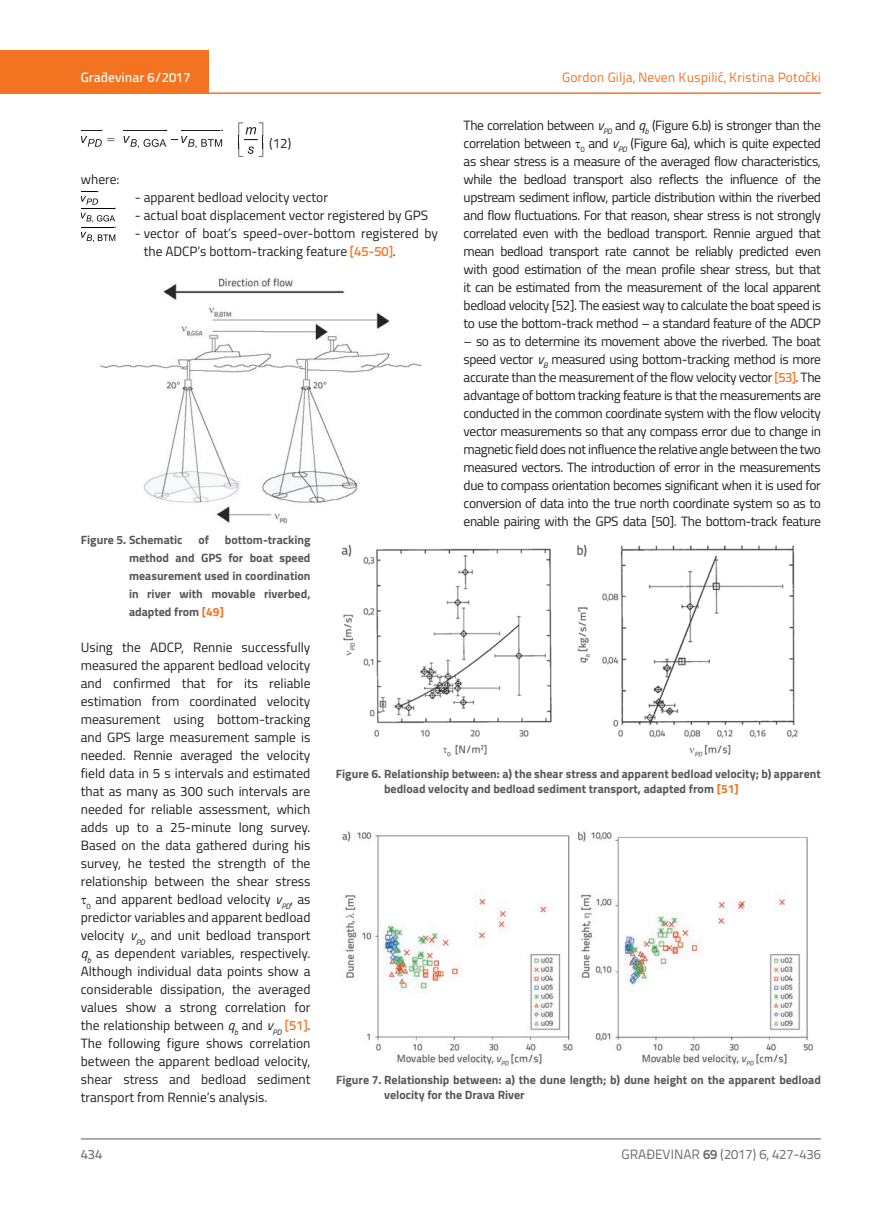
<style>
.page{position:relative;width:872px;height:1212px;background:#fff}
.page>*{position:absolute;margin:0;border:0;box-sizing:border-box;transform-origin:0 0}
.t1{font:13.5px/18px "Titillium";color:#231f20;text-align:justify}
.t2{font:13.5px "Titillium Text 22 L";color:#f47321}
.t3{font:13.5px "Titillium Text 22 L";color:#6c6d70}
.t4{font:500 13.5px "Titillium Text 22 L";color:#fff}
.t5{font:500 13.5px "Titillium Text 22 L";color:#787a7d}
.t6{font:700 12px/18px "Titillium";color:#57585a}
.s1{font-family:"Titillium Text 22 L";font-weight:500;color:#f47321}
.s2{font-style:italic}
.s3{color:#f47321}
.s4{font-weight:700}
</style>
<div class="page">
<div style="left:0;top:50px;width:208px;height:44px;background:#f47321"></div>
<hr style="left:0;top:92px;width:821px;height:2px;background:#f47321">
<hr style="left:81px;top:1139px;width:740px;height:1px;background:#57585a">
<svg style="left:238px;top:123px;width:25px;height:34px"></svg>
<svg style="left:81px;top:129px;width:33px;height:18px"></svg>
<svg style="left:123px;top:129px;width:100px;height:19px"></svg>
<svg style="left:81px;top:191px;width:35px;height:51px"></svg>
<img style="left:100px;top:276px;width:322px;height:248px">
<img style="left:341px;top:544px;width:457px;height:213px">
<img style="left:342px;top:831px;width:472px;height:234px">
<p class="t4" style="left:81px;top:67px;width:111px">Građevinar 6/2017</p>
<p class="t1" style="left:81px;top:169px;width:40px">where:</p>
<p class="t1" style="left:269px;top:133px;width:24px">(12)</p>
<p class="t1" style="left:135px;top:187px;width:195px">- apparent bedload velocity vector</p>
<p class="t1" style="left:135px;top:205px;width:295px">- actual boat displacement vector registered by GPS</p>
<p class="t1" style="left:144px;top:223px;width:296px;text-indent:-9px">- vector of boat’s speed-over-bottom registered by the ADCP’s bottom-tracking feature <span class="s1">[45-50]</span>.</p>
<p class="t2" style="left:562px;top:68px;width:260px">Gordon Gilja, Neven Kuspilić, Kristina Potočki</p>
<p class="t1" style="left:463px;top:115px;width:359px">The correlation between <span class="s2">v</span><sub>PD</sub> and <span class="s2">q</span><sub>b</sub> (Figure 6.b) is stronger than the correlation between ▼<sub>0</sub> and <span class="s2">v</span><sub>PD</sub> (Figure 6a), which is quite expected as shear stress is a measure of the averaged flow characteristics, while the bedload transport also reflects the influence of the upstream sediment inflow, particle distribution within the riverbed and flow fluctuations. For that reason, shear stress is not strongly correlated even with the bedload transport. Rennie argued that mean bedload transport rate cannot be reliably predicted even with good estimation of the mean profile shear stress, but that it can be estimated from the measurement of the local apparent bedload velocity [52]. The easiest way to calculate the boat speed is to use the bottom-track method – a standard feature of the ADCP</p>
<p class="t1" style="left:463px;top:331px;width:359px">– so as to determine its movement above the riverbed. The boat speed vector <span class="s2">v</span><sub>B</sub> measured using bottom-tracking method is more accurate than the measurement of the flow velocity vector <span class="s1">[53]</span>. The advantage of bottom tracking feature is that the measurements are conducted in the common coordinate system with the flow velocity vector measurements so that any compass error due to change in magnetic field does not influence the relative angle between the two measured vectors. The introduction of error in the measurements due to compass orientation becomes significant when it is used for conversion of data into the true north coordinate system so as to enable pairing with the GPS data [50]. The bottom-track feature</p>
<p class="t6" style="left:81px;top:530px;width:103px">Figure 5. Schematic</p>
<p class="t6" style="left:198px;top:530px;width:12px">of</p>
<p class="t6" style="left:129px;top:530px;width:183px;text-align:justify;text-indent:96px">bottom-tracking method and GPS for boat speed measurement used in coordination in river with movable riverbed, adapted from <span class="s3">[49]</span></p>
<p class="t1" style="left:81px;top:638px;width:231px">Using the ADCP, Rennie successfully measured the apparent bedload velocity and confirmed that for its reliable estimation from coordinated velocity measurement using bottom-tracking and GPS large measurement sample is needed. Rennie averaged the velocity field data in 5 s intervals and estimated that as many as 300 such intervals are needed for reliable assessment, which adds up to a 25-minute long survey.<br>Based on the data gathered during his survey, he tested the strength of the relationship between the shear stress</p>
<p class="t1" style="left:81px;top:890px;width:231px">▼<sub>0</sub> and apparent bedload velocity <span class="s2">v</span><sub>PD</sub>, as predictor variables and apparent bedload velocity <span class="s2">v</span><sub>PD</sub> and unit bedload transport <span class="s2">q</span><sub>b</sub> as dependent variables, respectively.<br>Although individual data points show a considerable dissipation, the averaged values show a strong correlation for the relationship between <span class="s2">q</span><sub>b</sub> and <span class="s2">v</span><sub>PD</sub> <span class="s1">[51]</span>.<br>The following figure shows correlation between the apparent bedload velocity, shear stress and bedload sediment transport from Rennie’s analysis.</p>
<p class="t6" style="left:384px;top:766px;width:438px;line-height:15px;text-indent:-48px">Figure 6. Relationship between: a) the shear stress and apparent bedload velocity; b) apparent bedload velocity and bedload sediment transport, adapted from <span class="s3">[51]</span></p>
<p class="t6" style="left:384px;top:1072px;width:438px;line-height:15px;text-indent:-48px">Figure 7. Relationship between: a) the dune length; b) dune height on the apparent bedload velocity for the Drava River</p>
<p class="t5" style="left:81px;top:1144px;width:23px">434</p>
<p class="t3" style="left:621px;top:1144px;width:201px">GRAĐEVINAR <span class="s4">69</span> (2017) 6, 427-436</p>
</div>
